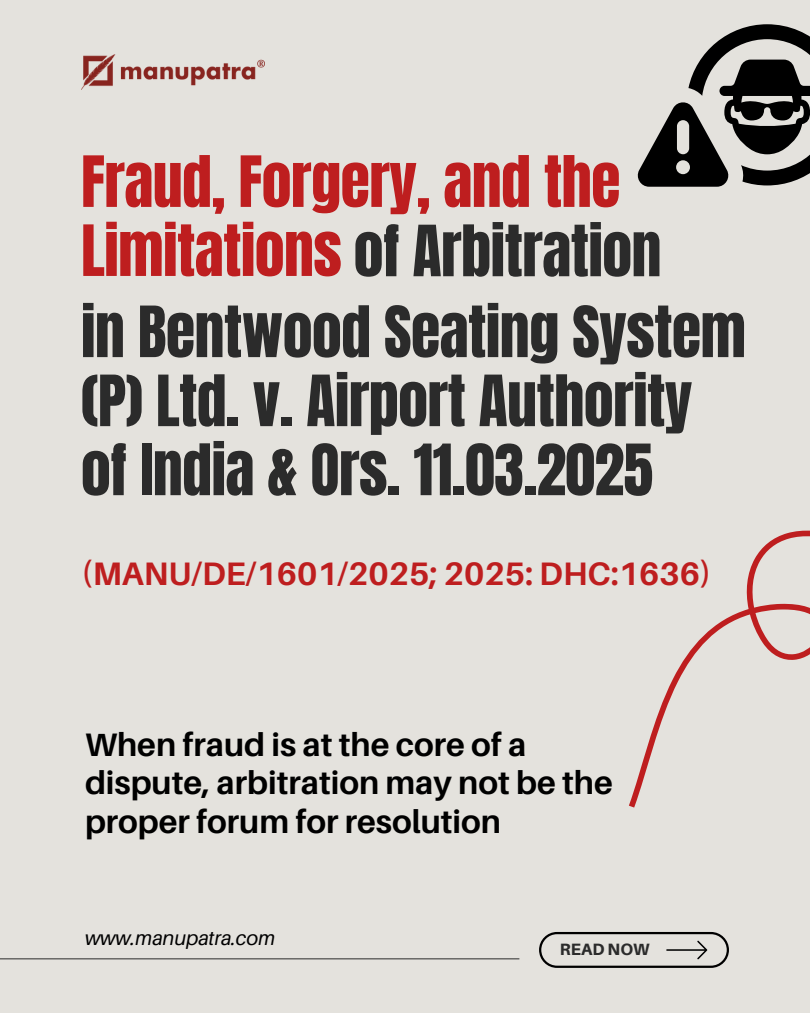
<style>
.page{position:relative;width:810px;height:1013px;background:#fff}
.page>*{position:absolute;margin:0;border:0;box-sizing:border-box;transform-origin:0 0}
.t1{font:60px/69px "Anton";letter-spacing:-.01em;color:#2b2b2b}
.t2{font:60px "Anton";letter-spacing:-.01em;color:#be1e1f}
.t3{font:700 32.5px/38.2px "Aileron";color:#000}
.t4{font:700 32.5px "Aileron";color:#be1e1f}
.t5{font:italic 20px "Aileron";color:#000}
.t6{font:800 16.4px "Aileron";color:#2b2b2b}
.s1{color:#be1e1f}
</style>
<div class="page">
<div style="left:0;top:0;width:810px;height:1012px;background:#e4e2dd"></div>
<svg style="left:629px;top:530px;width:181px;height:277px"></svg>
<svg style="left:539px;top:932px;width:190px;height:35px"></svg>
<hr style="left:0;top:958px;width:519px;height:1px;background:#2b2b2b">
<img style="left:81px;top:55px;width:184px;height:34px">
<svg style="left:637px;top:24px;width:173px;height:163px"></svg>
<h1 class="t2" style="left:81px;top:139px;width:541px">Fraud, Forgery, and the</h1>
<p class="t1" style="left:81px;top:217px;width:582px"><span class="s1">Limitations</span> of Arbitration</p>
<p class="t1" style="left:81px;top:298px;width:667px">in Bentwood Seating System (P) Ltd. v. Airport Authority of India &amp; Ors. 11.03.2025</p>
<h1 class="t4" style="left:81px;top:553px;width:632px">(MANU/DE/1601/2025; 2025: DHC:1636)</h1>
<h1 class="t3" style="left:85px;top:725px;width:529px">When fraud is at the core of a dispute, arbitration may not be the proper forum for resolution</h1>
<p class="t5" style="left:85px;top:925px;width:192px">www.manupatra.com</p>
<h2 class="t6" style="left:560px;top:939px;width:91px">READ NOW</h2>
</div>
